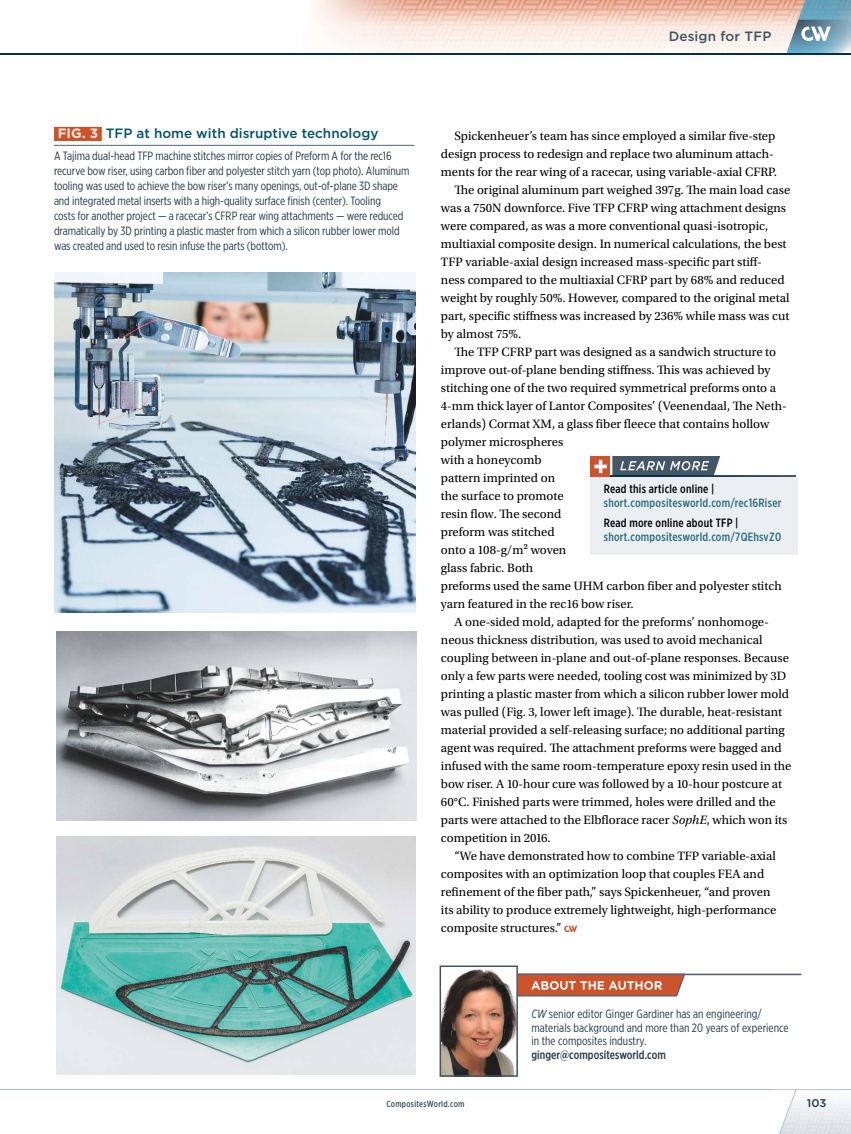
<style>
.page{position:relative;width:851px;height:1134px;background:#fff}
.page>*{position:absolute;margin:0;border:0;box-sizing:border-box;transform-origin:0 0}
.t1{font:500 13.5px "Gotham";color:#00536c}
.t2{font:500 13.5px "Gotham";letter-spacing:.01em;color:#3e5464}
.t3{font:12.75px "Utopia Std";color:#000}
.t4{font:12px/15px "Gotham X Narrow";letter-spacing:-.005em;color:#243949}
.t5{font:500 12px/13.5px "Gotham X Narrow";letter-spacing:.02em;color:#2a6d86}
.t6{font:500 11.25px "Gotham";color:#243949}
.t7{font:500 9px "Gotham X Narrow";letter-spacing:.025em;color:#3e5464}
.s1{font-weight:700;color:#fbeadf}
.s2{font-style:italic}
.s3{color:#000}
.s4{font-weight:500}
</style>
<div class="page">
<hr style="left:0;top:1089px;width:850px;height:1px;background:#a8b8c0">
<hr style="left:445px;top:974px;width:356px;height:1px;background:#566777">
<img style="left:774px;top:1089px;width:76px;height:45px">
<img style="left:315px;top:0;width:535px;height:58px">
<img style="left:590px;top:457px;width:206px;height:19px">
<img style="left:442px;top:969px;width:73px;height:105px">
<img style="left:54px;top:273px;width:361px;height:340px">
<img style="left:56px;top:631px;width:360px;height:189px">
<img style="left:56px;top:836px;width:360px;height:238px">
<svg style="left:801px;top:27px;width:29px;height:14px"></svg>
<hr style="left:0;top:53px;width:850px;height:2px;background:#003145">
<svg style="left:564px;top:926px;width:13px;height:6px"></svg>
<div style="left:590px;top:477px;width:207px;height:77px;background:#eceff1"></div>
<svg style="left:594px;top:460px;width:13px;height:13px"></svg>
<svg style="left:613px;top:457px;width:106px;height:19px;background:#61707e"></svg>
<div style="left:439px;top:966px;width:79px;height:111px;border:2px solid #3e5464"></div>
<svg style="left:484px;top:973px;width:202px;height:24px;background:#bd7761"></svg>
<hr style="left:54px;top:145px;width:360px;height:1px;background:#526676">
<div style="left:54px;top:127px;width:48px;height:14px;background:#cf532a"></div>
<p class="t2" style="left:668px;top:30px;width:104px">Design for TFP</p>
<p class="t1" style="left:58px;top:127px;width:322px"><span class="s1">FIG. 3</span> TFP at home with disruptive technology</p>
<p class="t4" style="left:54px;top:149px;width:357px">A Tajima dual-head TFP machine stitches mirror copies of Preform A for the rec16 recurve bow riser, using carbon fiber and polyester stitch yarn (top photo). Aluminum tooling was used to achieve the bow riser’s many openings, out-of-plane 3D shape and integrated metal inserts with a high-quality surface finish (center). Tooling<br>costs for another project — a racecar’s CFRP rear wing attachments — were reduced dramatically by 3D printing a plastic master from which a silicon rubber lower mold was created and used to resin infuse the parts (bottom).</p>
<p class="t3" style="left:454px;top:131px;width:322px">Spickenheuer’s team has since employed a similar five-step</p>
<p class="t3" style="left:441px;top:149px;width:334px">design process to redesign and replace two aluminum attach-</p>
<p class="t3" style="left:441px;top:167px;width:338px">ments for the rear wing of a racecar, using variable-axial CFRP.</p>
<p class="t3" style="left:454px;top:185px;width:337px">The original aluminum part weighed 397g. The main load case</p>
<p class="t3" style="left:441px;top:203px;width:346px">was a 750N downforce. Five TFP CFRP wing attachment designs</p>
<p class="t3" style="left:441px;top:221px;width:329px">were compared, as was a more conventional quasi-isotropic,</p>
<p class="t3" style="left:441px;top:239px;width:347px">multiaxial composite design. In numerical calculations, the best</p>
<p class="t3" style="left:441px;top:257px;width:322px">TFP variable-axial design increased mass-specific part stiff-</p>
<p class="t3" style="left:441px;top:275px;width:345px">ness compared to the multiaxial CFRP part by 68% and reduced</p>
<p class="t3" style="left:441px;top:293px;width:350px">weight by roughly 50%. However, compared to the original metal</p>
<p class="t3" style="left:441px;top:311px;width:350px">part, specific stiffness was increased by 236% while mass was cut</p>
<p class="t3" style="left:441px;top:329px;width:82px">by almost 75%.</p>
<p class="t3" style="left:454px;top:347px;width:323px">The TFP CFRP part was designed as a sandwich structure to</p>
<p class="t3" style="left:441px;top:365px;width:331px">improve out-of-plane bending stiffness. This was achieved by</p>
<p class="t3" style="left:441px;top:383px;width:337px">stitching one of the two required symmetrical preforms onto a</p>
<p class="t3" style="left:441px;top:401px;width:347px">4-mm thick layer of Lantor Composites’ (Veenendaal, The Neth-</p>
<p class="t3" style="left:441px;top:419px;width:330px">erlands) Cormat XM, a glass fiber fleece that contains hollow</p>
<p class="t3" style="left:441px;top:437px;width:124px">polymer microspheres</p>
<p class="t3" style="left:441px;top:455px;width:102px">with a honeycomb</p>
<p class="t3" style="left:441px;top:473px;width:116px">pattern imprinted on</p>
<p class="t3" style="left:441px;top:491px;width:124px">the surface to promote</p>
<p class="t3" style="left:441px;top:509px;width:122px">resin flow. The second</p>
<p class="t3" style="left:441px;top:527px;width:115px">preform was stitched</p>
<p class="t3" style="left:441px;top:545px;width:127px">onto a 108-g/m² woven</p>
<p class="t3" style="left:441px;top:563px;width:94px">glass fabric. Both</p>
<p class="t3" style="left:441px;top:581px;width:342px">preforms used the same UHM carbon fiber and polyester stitch</p>
<p class="t3" style="left:441px;top:599px;width:194px">yarn featured in the rec16 bow riser.</p>
<p class="t3" style="left:454px;top:617px;width:316px">A one-sided mold, adapted for the preforms’ nonhomoge-</p>
<p class="t3" style="left:441px;top:635px;width:323px">neous thickness distribution, was used to avoid mechanical</p>
<p class="t3" style="left:441px;top:653px;width:349px">coupling between in-plane and out-of-plane responses. Because</p>
<p class="t3" style="left:441px;top:671px;width:347px">only a few parts were needed, tooling cost was minimized by 3D</p>
<p class="t3" style="left:441px;top:689px;width:350px">printing a plastic master from which a silicon rubber lower mold</p>
<p class="t3" style="left:441px;top:707px;width:343px">was pulled (Fig. 3, lower left image). The durable, heat-resistant</p>
<p class="t3" style="left:441px;top:725px;width:345px">material provided a self-releasing surface; no additional parting</p>
<p class="t3" style="left:441px;top:743px;width:342px">agent was required. The attachment preforms were bagged and</p>
<p class="t3" style="left:441px;top:761px;width:352px">infused with the same room-temperature epoxy resin used in the</p>
<p class="t3" style="left:441px;top:779px;width:343px">bow riser. A 10-hour cure was followed by a 10-hour postcure at</p>
<p class="t3" style="left:441px;top:797px;width:336px">60°C. Finished parts were trimmed, holes were drilled and the</p>
<p class="t3" style="left:441px;top:815px;width:348px">parts were attached to the Elbflorace racer <span class="s2">SophE</span>, which won its</p>
<p class="t3" style="left:441px;top:833px;width:111px">competition in 2016.</p>
<p class="t3" style="left:454px;top:851px;width:323px">“We have demonstrated how to combine TFP variable-axial</p>
<p class="t3" style="left:441px;top:869px;width:325px">composites with an optimization loop that couples FEA and</p>
<p class="t3" style="left:441px;top:887px;width:331px">refinement of the fiber path,” says Spickenheuer, “and proven</p>
<p class="t3" style="left:441px;top:905px;width:337px">its ability to produce extremely lightweight, high-performance</p>
<p class="t3" style="left:441px;top:923px;width:122px">composite structures.”</p>
<p class="t5" style="left:603px;top:483px;width:179px"><span class="s3">Read this article online | </span>short.compositesworld.com/rec16Riser</p>
<p class="t5" style="left:603px;top:517px;width:179px"><span class="s3">Read more online about TFP | </span>short.compositesworld.com/7QEhsvZ0</p>
<p class="t4" style="left:531px;top:1008px;width:259px;line-height:13.5px"><span class="s2">CW</span> senior editor Ginger Gardiner has an engineering/ materials background and more than 20 years of experience in the composites industry.<br><span class="s4">ginger@compositesworld.com</span></p>
<p class="t7" style="left:386px;top:1099px;width:79px">CompositesWorld.com</p>
<p class="t6" style="left:806px;top:1098px;width:21px">103</p>
</div>
